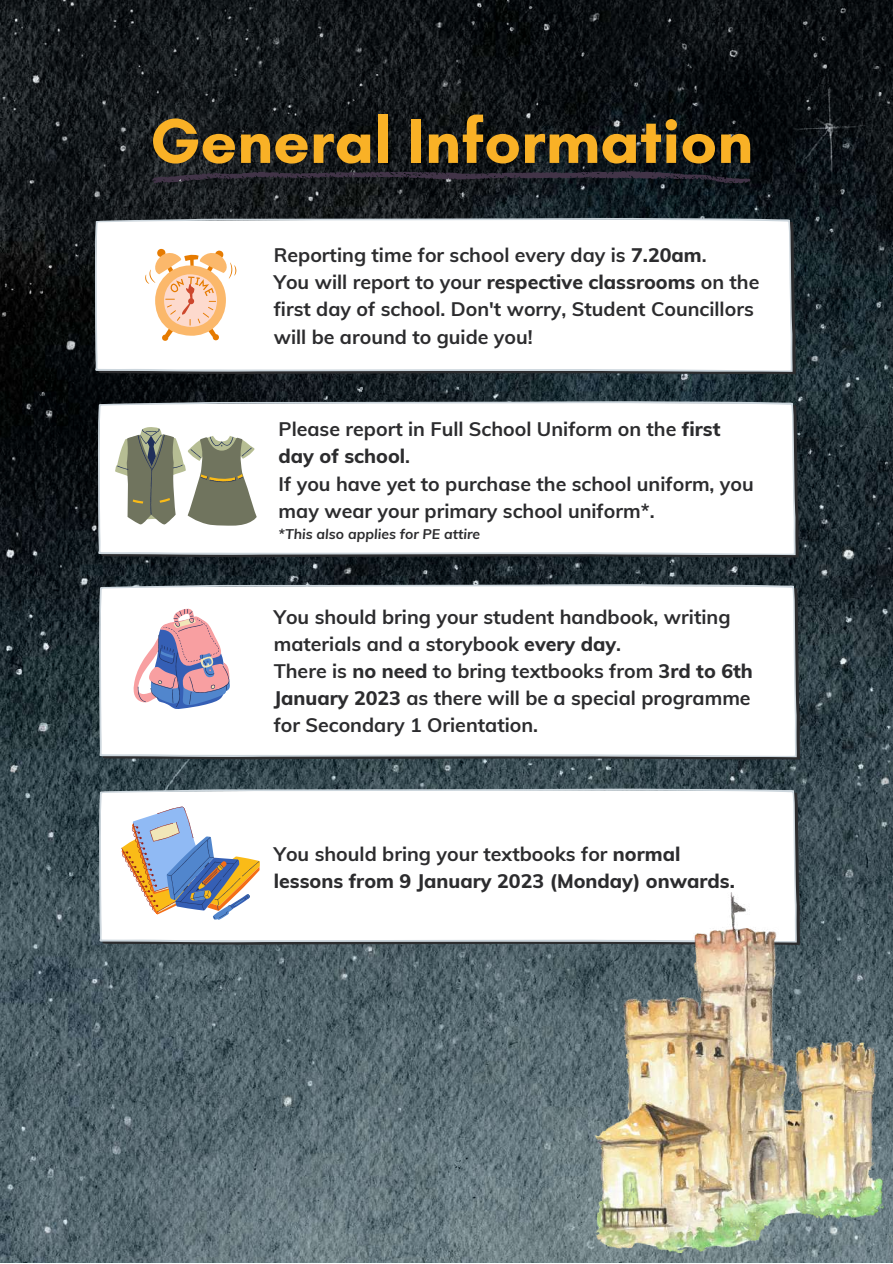
<style>
.page{position:relative;width:893px;height:1264px;background:#fff}
.page>*{position:absolute;margin:0;border:0;box-sizing:border-box;transform-origin:0 0}
.t1{font:700 64.35px "Glacial Indifference";color:#f9b126}
.t2{font:700 19.65px/27.3px "Muli";color:#2c2c2e}
.t3{font:800 19.65px/27.3px "Muli";color:#2c2c2e}
.t4{font:italic 700 13.95px "Muli";color:#2c2c2e}
.s1{font-weight:800}
.s2{font-weight:700}
</style>
<div class="page">
<img style="left:0;top:0;width:892px;height:1262px">
<svg style="left:152px;top:154px;width:598px;height:49px;background:#191d23"></svg>
<svg style="left:95px;top:218px;width:697px;height:154px"></svg>
<svg style="left:145px;top:250px;width:91px;height:91px"></svg>
<svg style="left:99px;top:584px;width:697px;height:173px"></svg>
<svg style="left:132px;top:608px;width:98px;height:101px"></svg>
<svg style="left:98px;top:401px;width:697px;height:154px"></svg>
<svg style="left:115px;top:427px;width:142px;height:98px"></svg>
<svg style="left:99px;top:788px;width:697px;height:154px"></svg>
<svg style="left:99px;top:788px;width:161px;height:138px"></svg>
<img style="left:594px;top:892px;width:289px;height:360px">
<h1 class="t1" style="left:150px;top:102px;width:604px">General Information</h1>
<p class="t2" style="left:274px;top:240px;width:487px">Reporting time for school every day is <span class="s1">7.20am</span>.<br>You will report to your <span class="s1">respective classrooms</span> on the first day of school. Don't worry, Student Councillors will be around to guide you!</p>
<p class="t2" style="left:278px;top:415px;width:476px">Please report in Full School Uniform on the <span class="s1">first day of school</span>.<br>If you have yet to purchase the school uniform, you may wear your primary school uniform*.</p>
<p class="t4" style="left:278px;top:525px;width:203px">*This also applies for PE attire</p>
<p class="t2" style="left:274px;top:602px;width:480px">You should bring your student handbook, writing materials and a storybook <span class="s1">every day</span>.<br>There is <span class="s1">no need</span> to bring textbooks from <span class="s1">3rd to 6th January 2023</span> as there will be a special programme for Secondary 1 Orientation.</p>
<p class="t3" style="left:274px;top:839px;width:462px"><span class="s2">You should bring your textbooks for</span> normal lessons from 9 January 2023 (Monday) onwards.</p>
</div>
